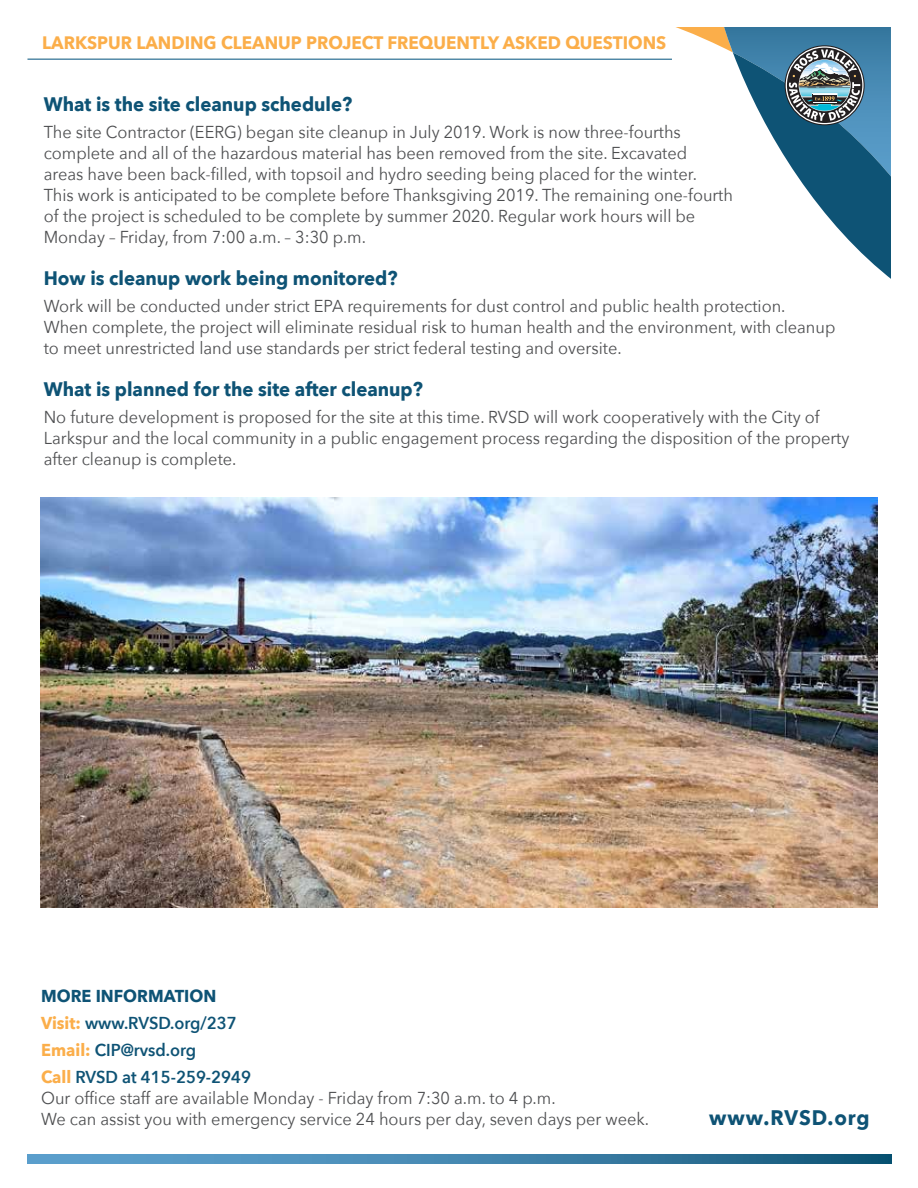
<style>
.page{position:relative;width:918px;height:1188px;background:#fff}
.page>*{position:absolute;margin:0;border:0;box-sizing:border-box;transform-origin:0 0}
.t1{font:700 21px "Avenir Next";letter-spacing:.05em;color:#0e5375;scale:.95 1}
.t2{font:700 19.5px "Avenir Next";color:#0e5375;scale:.95 1}
.t3{font:700 18px "Avenir Next";color:#fbae4a;scale:.95 1}
.t4{font:17.25px/21px "Avenir Next";color:#4d4e50;scale:.95 1}
.t5{font:600 17.25px/27px "Avenir Next";color:#0e5375;scale:.95 1}
.s1{font-weight:700}
.s2{font-weight:700;color:#fbae4a}
</style>
<div class="page">
<svg style="left:27px;top:1154px;width:864px;height:9px;background:#3f82aa"></svg>
<svg style="left:629px;top:27px;width:262px;height:252px"></svg>
<hr style="left:27px;top:59px;width:645px;height:1px;background:#fff">
<img style="left:40px;top:498px;width:837px;height:410px">
<p class="t3" style="left:42px;top:27px;width:659px">LARKSPUR LANDING CLEANUP PROJECT FREQUENTLY ASKED QUESTIONS</p>
<p class="t2" style="left:44px;top:88px;width:326px">What is the site cleanup schedule?</p>
<p class="t4" style="left:44px;top:121px;width:727px">The site Contractor (EERG) began site cleanup in July 2019. Work is now three-fourths complete and all of the hazardous material has been removed from the site. Excavated<br>areas have been back-filled, with topsoil and hydro seeding being placed for the winter.<br>This work is anticipated to be complete before Thanksgiving 2019. The remaining one-fourth of the project is scheduled to be complete by summer 2020. Regular work hours will be Monday – Friday, from 7:00 a.m. – 3:30 p.m.</p>
<p class="t2" style="left:44px;top:262px;width:374px">How is cleanup work being monitored?</p>
<p class="t4" style="left:44px;top:295px;width:835px">Work will be conducted under strict EPA requirements for dust control and public health protection.<br>When complete, the project will eliminate residual risk to human health and the environment, with cleanup to meet unrestricted land use standards per strict federal testing and oversite.</p>
<p class="t2" style="left:44px;top:373px;width:401px">What is planned for the site after cleanup?</p>
<p class="t4" style="left:44px;top:406px;width:850px">No future development is proposed for the site at this time. RVSD will work cooperatively with the City of<br>Larkspur and the local community in a public engagement process regarding the disposition of the property after cleanup is complete.</p>
<p class="t5" style="left:41px;top:982px;width:223px"><span class="s1">MORE INFORMATION<br></span><span class="s2">Visit:</span> www.RVSD.org/237<br><span class="s2">Email:</span> CIP@rvsd.org<br><span class="s2">Call</span> RVSD at 415-259-2949</p>
<p class="t4" style="left:41px;top:1086px;width:642px">Our office staff are available Monday - Friday from 7:30 a.m. to 4 p.m.<br>We can assist you with emergency service 24 hours per day, seven days per week.</p>
<p class="t1" style="left:709px;top:1100px;width:170px">www.RVSD.org</p>
</div>
